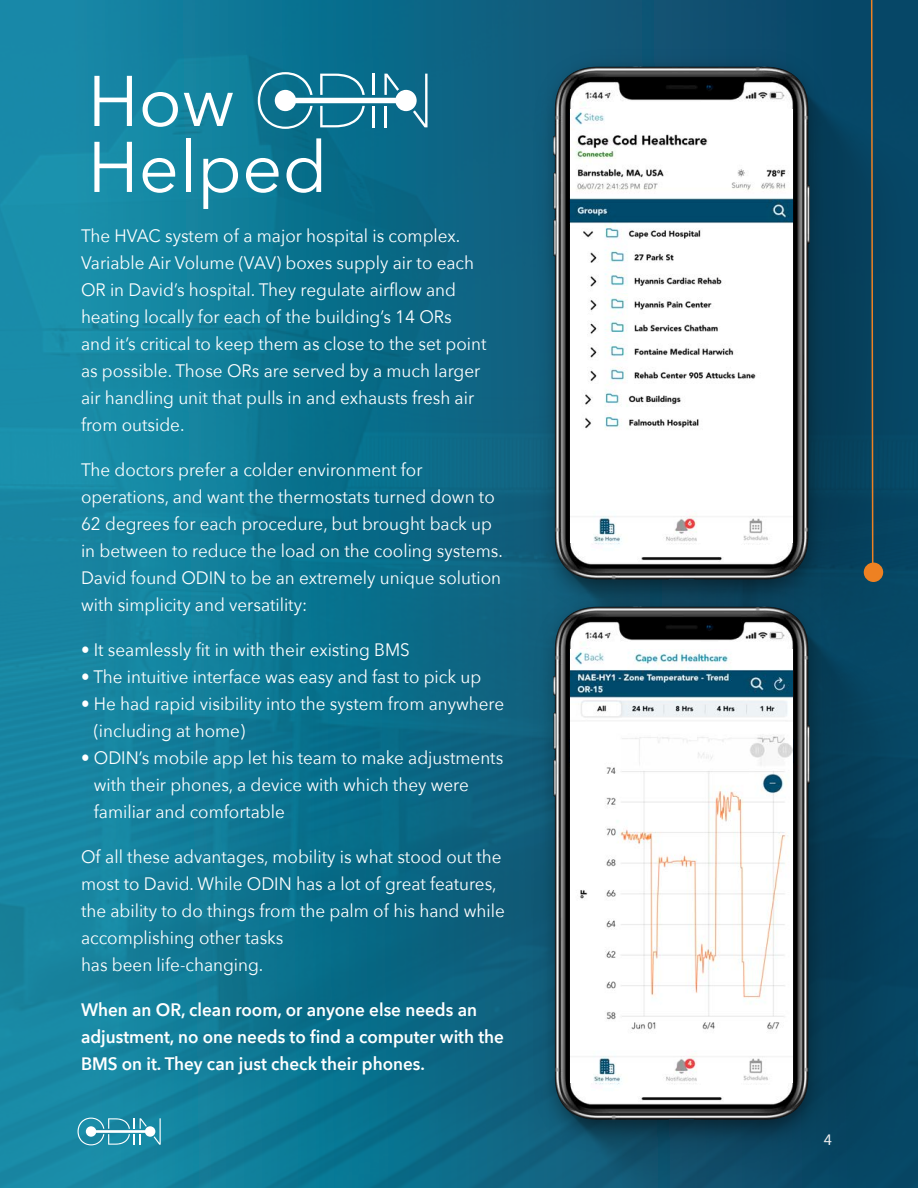
<style>
.page{position:relative;width:918px;height:1188px;background:#fff}
.page>*{position:absolute;margin:0;border:0;box-sizing:border-box;transform-origin:0 0}
.t1{font:70.8px/66px "Avenir Next";color:#fff}
.t2{font:18px/27px "Avenir Next";color:#fff;scale:.95 1}
.t3{font:600 18px/27px "Avenir Next";color:#fff;scale:.95 1}
.t4{font:16.5px "Source Sans Pro";color:#fff}
</style>
<div class="page">
<img style="left:0;top:0;width:918px;height:1188px">
<img style="left:524px;top:21px;width:394px;height:540px">
<svg style="left:870px;top:0;width:4px;height:561px;background:#5c5a49"></svg>
<svg style="left:78px;top:1118px;width:83px;height:27px;background:#55a7bc"></svg>
<img style="left:571px;top:109px;width:222px;height:433px">
<img style="left:524px;top:561px;width:394px;height:627px">
<img style="left:571px;top:649px;width:222px;height:433px">
<svg style="left:258px;top:72px;width:170px;height:57px"></svg>
<p class="t1" style="left:88px;top:65px;width:241px">How<br>Helped</p>
<p class="t2" style="left:81px;top:221px;width:401px">The HVAC system of a major hospital is complex.</p>
<p class="t2" style="left:81px;top:248px;width:415px">Variable Air Volume (VAV) boxes supply air to each</p>
<p class="t2" style="left:81px;top:275px;width:396px">OR in David’s hospital. They regulate airflow and</p>
<p class="t2" style="left:81px;top:302px;width:392px">heating locally for each of the building’s 14 ORs</p>
<p class="t2" style="left:81px;top:329px;width:428px">and it’s critical to keep them as close to the set point</p>
<p class="t2" style="left:81px;top:356px;width:422px">as possible. Those ORs are served by a much larger</p>
<p class="t2" style="left:81px;top:383px;width:415px">air handling unit that pulls in and exhausts fresh air</p>
<p class="t2" style="left:81px;top:410px;width:110px">from outside.</p>
<p class="t2" style="left:81px;top:455px;width:446px">The doctors prefer a colder environment for operations, and want the thermostats turned down to 62 degrees for each procedure, but brought back up in between to reduce the load on the cooling systems.<br>David found ODIN to be an extremely unique solution with simplicity and versatility:</p>
<p class="t2" style="left:81px;top:635px;width:348px">• It seamlessly fit in with their existing BMS</p>
<p class="t2" style="left:81px;top:662px;width:423px">• The intuitive interface was easy and fast to pick up</p>
<p class="t2" style="left:94px;top:689px;width:434px;text-indent:-13px">• He had rapid visibility into the system from anywhere (including at home)</p>
<p class="t2" style="left:94px;top:743px;width:433px;text-indent:-13px">• ODIN’s mobile app let his team to make adjustments with their phones, a device with which they were familiar and comfortable</p>
<p class="t2" style="left:81px;top:842px;width:448px">Of all these advantages, mobility is what stood out the most to David. While ODIN has a lot of great features, the ability to do things from the palm of his hand while accomplishing other tasks<br>has been life-changing.</p>
<p class="t3" style="left:81px;top:996px;width:447px">When an OR, clean room, or anyone else needs an adjustment, no one needs to find a computer with the<br>BMS on it. They can just check their phones.</p>
<p class="t4" style="left:824px;top:1129px;width:10px">4</p>
</div>
